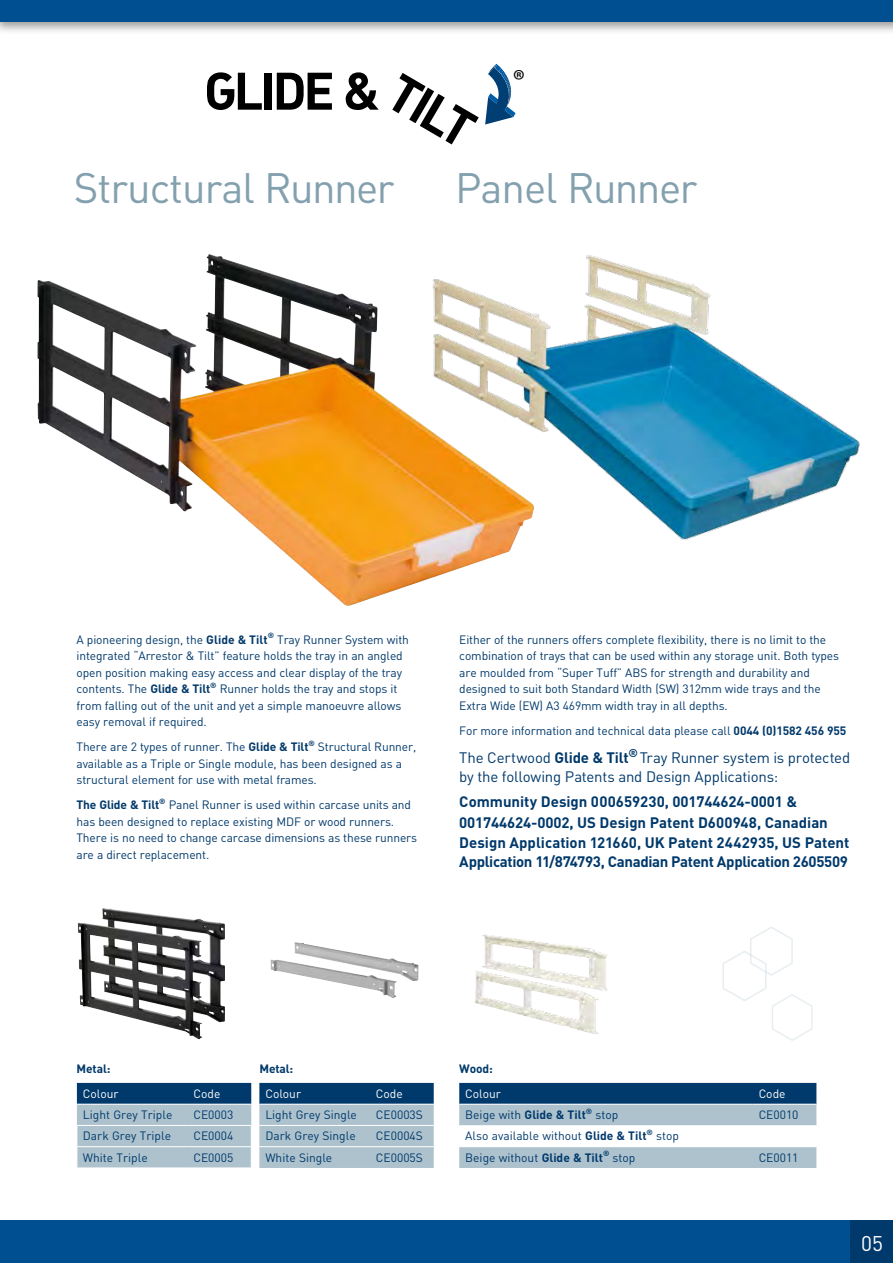
<style>
.page{position:relative;width:893px;height:1263px;background:#fff}
.page>*{position:absolute;margin:0;border:0;box-sizing:border-box;transform-origin:0 0}
.t1{font:42px "DIN";letter-spacing:-.025em;color:#83a0ae}
.t2{font:29.4px "Myriad Pro";color:#000}
.t3{font:21px "DIN";color:#fff}
.t4{font:700 15px/21px "DIN";letter-spacing:-.005em;color:#00396b}
.t5{font:15px/19.5px "DIN";letter-spacing:-.015em;color:#00396b}
.t6{font:12px/16.5px "DIN";letter-spacing:-.01em;color:#00396b}
.t7{font:12px "DIN";color:#fff}
.t8{font:700 12px "DIN";letter-spacing:-.01em;color:#00396b}
.s1{font-weight:700}
</style>
<div class="page">
<div style="left:0;top:1220px;width:893px;height:43px;background:#005091"></div>
<div style="left:0;top:0;width:893px;height:35px;background:#000;opacity:.4"></div>
<div style="left:0;top:0;width:893px;height:21px;background:#005091"></div>
<div style="left:850px;top:1220px;width:43px;height:43px;background:#00396b"></div>
<img style="left:38px;top:254px;width:473px;height:352px">
<img style="left:415px;top:254px;width:445px;height:295px">
<img style="left:78px;top:908px;width:147px;height:131px">
<img style="left:270px;top:942px;width:148px;height:56px">
<img style="left:475px;top:934px;width:132px;height:100px">
<svg style="left:77px;top:1083px;width:175px;height:84px;background:#86a2b7"></svg>
<svg style="left:259px;top:1083px;width:175px;height:85px;background:#82a0b4"></svg>
<hr style="left:259px;top:1104px;width:111px;height:1px;background:#fff">
<hr style="left:370px;top:1104px;width:64px;height:1px;background:#fff">
<hr style="left:259px;top:1125px;width:111px;height:1px;background:#fff">
<hr style="left:370px;top:1125px;width:64px;height:1px;background:#fff">
<hr style="left:259px;top:1146px;width:111px;height:1px;background:#fff">
<hr style="left:370px;top:1146px;width:64px;height:1px;background:#fff">
<svg style="left:459px;top:1083px;width:357px;height:85px"></svg>
<hr style="left:459px;top:1104px;width:294px;height:1px;background:#fff">
<hr style="left:753px;top:1104px;width:63px;height:1px;background:#fff">
<hr style="left:459px;top:1146px;width:294px;height:1px;background:#fff">
<hr style="left:753px;top:1146px;width:63px;height:1px;background:#fff">
<hr style="left:457px;top:1144px;width:290px;height:1px;background:#fff">
<svg style="left:207px;top:72px;width:55px;height:38px"></svg>
<div style="left:264px;top:73px;width:8px;height:37px;background:#000"></div>
<svg style="left:277px;top:73px;width:55px;height:37px"></svg>
<svg style="left:346px;top:72px;width:33px;height:38px"></svg>
<svg style="left:392px;top:73px;width:87px;height:71px"></svg>
<svg style="left:485px;top:64px;width:31px;height:60px"></svg>
<svg style="left:722px;top:927px;width:90px;height:114px"></svg>
<h1 class="t1" style="left:74px;top:162px;width:322px">Structural Runner</h1>
<h2 class="t2" style="left:513px;top:62px;width:14px">®</h2>
<h1 class="t1" style="left:455px;top:162px;width:244px">Panel Runner</h1>
<p class="t6" style="left:77px;top:631px;width:334px">A pioneering design, the <span class="s1">Glide &amp; Tilt</span><sup>®</sup> Tray Runner System with integrated “Arrestor &amp; Tilt” feature holds the tray in an angled open position making easy access and clear display of the tray contents. The <span class="s1">Glide &amp; Tilt</span><sup>®</sup> Runner holds the tray and stops it from falling out of the unit and yet a simple manoeuvre allows easy removal if required.</p>
<p class="t6" style="left:77px;top:738px;width:341px">There are 2 types of runner. The <span class="s1">Glide &amp; Tilt</span><sup>®</sup> Structural Runner, available as a Triple or Single module, has been designed as a structural element for use with metal frames.</p>
<p class="t6" style="left:77px;top:796px;width:342px"><span class="s1">The Glide &amp; Tilt</span><sup>®</sup> Panel Runner is used within carcase units and has been designed to replace existing MDF or wood runners.<br>There is no need to change carcase dimensions as these runners are a direct replacement.</p>
<p class="t6" style="left:459px;top:631px;width:381px">Either of the runners offers complete flexibility, there is no limit to the combination of trays that can be used within any storage unit. Both types are moulded from “Super Tuff” ABS for strength and durability and designed to suit both Standard Width (SW) 312mm wide trays and the Extra Wide (EW) A3 469mm width tray in all depths.</p>
<p class="t6" style="left:459px;top:722px;width:389px">For more information and technical data please call <span class="s1">0044 (0)1582 456 955</span></p>
<p class="t5" style="left:459px;top:747px;width:392px">The Certwood <span class="s1">Glide &amp; Tilt</span><sup>®</sup> Tray Runner system is protected by the following Patents and Design Applications:</p>
<p class="t4" style="left:459px;top:791px;width:370px">Community Design 000659230, 001744624-0001 &amp;<br>001744624-0002, US Design Patent D600948, Canadian</p>
<p class="t4" style="left:459px;top:832px;width:392px;line-height:19.5px">Design Application 121660, UK Patent 2442935, US Patent<br>Application 11/874793, Canadian Patent Application 2605509</p>
<p class="t8" style="left:77px;top:1060px;width:35px">Metal:</p>
<p class="t7" style="left:83px;top:1086px;width:37px">Colour</p>
<p class="t7" style="left:193px;top:1086px;width:28px">Code</p>
<p class="t6" style="left:83px;top:1106px;width:91px">Light Grey Triple</p>
<p class="t6" style="left:193px;top:1106px;width:41px">CE0003</p>
<p class="t6" style="left:83px;top:1127px;width:90px">Dark Grey Triple</p>
<p class="t6" style="left:193px;top:1127px;width:41px">CE0004</p>
<p class="t6" style="left:83px;top:1149px;width:66px">White Triple</p>
<p class="t6" style="left:193px;top:1149px;width:41px">CE0005</p>
<p class="t8" style="left:259px;top:1060px;width:35px">Metal:</p>
<p class="t7" style="left:265px;top:1086px;width:37px">Colour</p>
<p class="t7" style="left:376px;top:1086px;width:28px">Code</p>
<p class="t6" style="left:265px;top:1106px;width:93px">Light Grey Single</p>
<p class="t6" style="left:376px;top:1106px;width:48px">CE0003S</p>
<p class="t6" style="left:265px;top:1127px;width:92px">Dark Grey Single</p>
<p class="t6" style="left:376px;top:1127px;width:48px">CE0004S</p>
<p class="t6" style="left:265px;top:1149px;width:68px">White Single</p>
<p class="t6" style="left:376px;top:1149px;width:48px">CE0005S</p>
<p class="t8" style="left:459px;top:1060px;width:35px">Wood:</p>
<p class="t7" style="left:465px;top:1086px;width:37px">Colour</p>
<p class="t7" style="left:759px;top:1086px;width:28px">Code</p>
<p class="t6" style="left:465px;top:1106px;width:155px">Beige with <span class="s1">Glide &amp; Tilt</span><sup>®</sup> stop</p>
<p class="t6" style="left:759px;top:1106px;width:41px">CE0010</p>
<p class="t6" style="left:465px;top:1125px;width:215px;line-height:21.3px">Also available without <span class="s1">Glide &amp; Tilt</span><sup>®</sup> stop<br>Beige without <span class="s1">Glide &amp; Tilt</span><sup>®</sup> stop</p>
<p class="t6" style="left:759px;top:1149px;width:41px">CE0011</p>
<h3 class="t3" style="left:861px;top:1230px;width:23px">05</h3>
</div>
